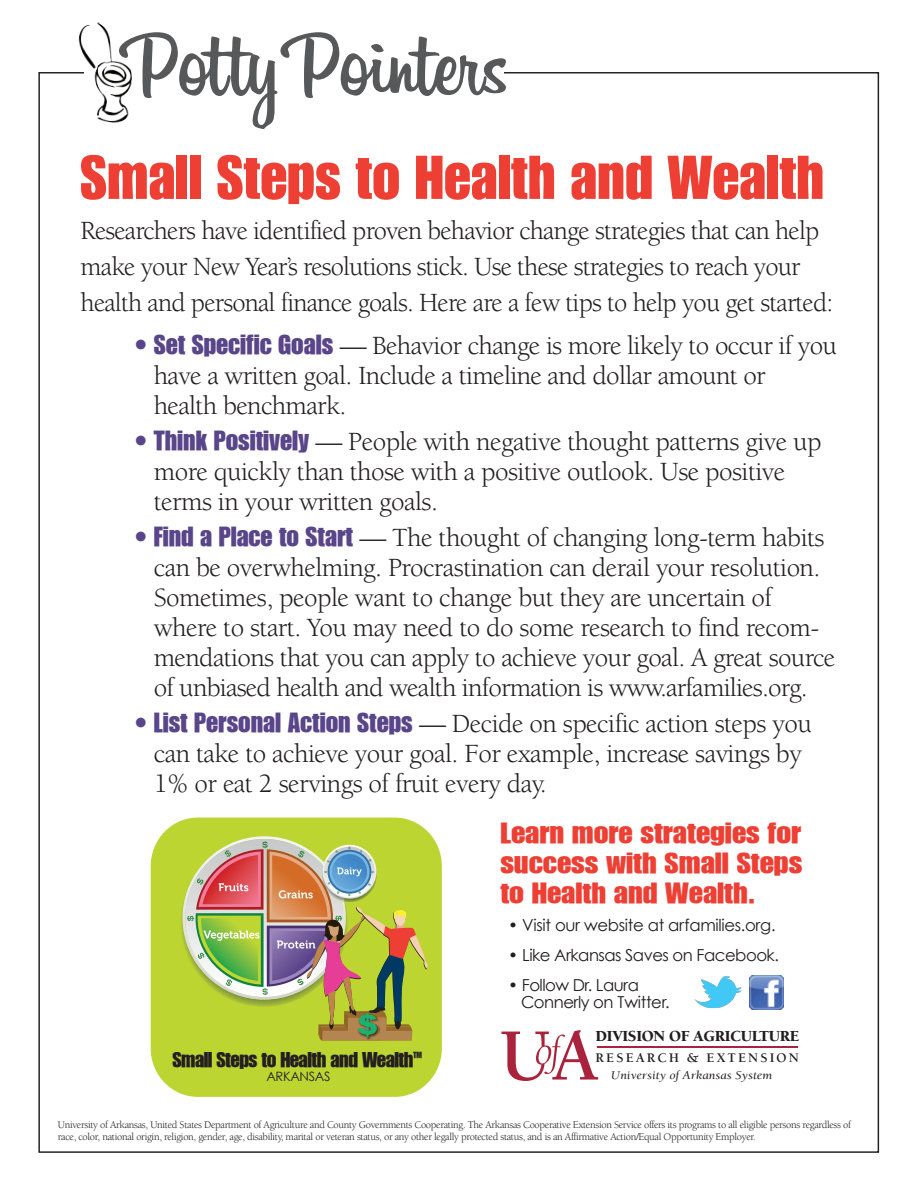
<style>
.page{position:relative;width:918px;height:1188px;background:#fff}
.page>*{position:absolute;margin:0;border:0;box-sizing:border-box;transform-origin:0 0}
.t1{font:92.4px "Billabong";color:#57585a}
.t2{font:60.45px "GENUINE";color:#ee3f34}
.t3{font:28.5px/30px "GENUINE";color:#ee3f34;text-align:justify;scale:1.12 1}
.t4{font:27px/30px "Berkeley";letter-spacing:-.025em;color:#231f20}
.t5{font:20.85px "GENUINE";letter-spacing:-.025em;color:#231f20}
.t6{font:16.5px/16.5px "Century Gothic";letter-spacing:-.03em;color:#231f20}
.t7{font:900 15.75px "Berkeley";letter-spacing:-.02em;color:#211e1e}
.t8{font:700 13.5px "Berkeley";letter-spacing:.155em;color:#211e1e}
.t9{font:12.9px "Century Gothic";letter-spacing:-.025em;color:#231f20}
.t10{font:italic 12.15px "Berkeley";color:#231f20;scale:1.09 1}
.t11{font:10.5px/12px "Berkeley";letter-spacing:-.03em;color:#231f20}
.t12{font:8.7px "GENUINE";color:#231f20}
.t13{font:700 3.15px "Eurostile";color:#35863f}
.s1{font-family:"GENUINE";color:#594589}
</style>
<div class="page">
<img style="left:65px;top:22px;width:67px;height:101px">
<img style="left:751px;top:975px;width:32px;height:34px">
<img style="left:694px;top:976px;width:57px;height:33px">
<svg style="left:501px;top:1030px;width:97px;height:51px"></svg>
<hr style="left:597px;top:1046px;width:201px;height:1px;background:#a9233d">
<div style="left:151px;top:818px;width:291px;height:279px;background:#bcd531;border-radius:48px"></div>
<img style="left:181px;top:836px;width:247px;height:205px">
<h1 class="t1" style="left:128px;top:7px;width:381px">Potty Pointers</h1>
<h2 class="t2" style="left:80px;top:140px;width:745px">Small Steps to Health and Wealth</h2>
<p class="t4" style="left:81px;top:213px;width:754px;line-height:36px">Researchers have identified proven behavior change strategies that can help make your New Year’s resolutions stick. Use these strategies to reach your health and personal finance goals. Here are a few tips to help you get started:</p>
<p class="t4" style="left:154px;top:332px;width:685px;text-indent:-20px"><span class="s1">• Set Specific Goals</span> — Behavior change is more likely to occur if you have a written goal. Include a timeline and dollar amount or<br>health benchmark.</p>
<p class="t4" style="left:154px;top:428px;width:670px;text-indent:-20px"><span class="s1">• Think Positively</span> — People with negative thought patterns give up more quickly than those with a positive outlook. Use positive terms in your written goals.</p>
<p class="t4" style="left:154px;top:524px;width:683px;text-indent:-20px"><span class="s1">• Find a Place to Start</span> — The thought of changing long-term habits can be overwhelming. Procrastination can derail your resolution.<br>Sometimes, people want to change but they are uncertain of where to start. You may need to do some research to find recom&shy;mendations that you can apply to achieve your goal. A great source of unbiased health and wealth information is www.arfamilies.org.</p>
<p class="t4" style="left:154px;top:710px;width:660px;text-indent:-20px"><span class="s1">• List Personal Action Steps</span> — Decide on specific action steps you can take to achieve your goal. For example, increase savings by<br>1% or eat 2 servings of fruit every day.</p>
<p class="t13" style="left:349px;top:894px;width:4px">$</p>
<p class="t13" style="left:375px;top:871px;width:4px;rotate:90deg">$</p>
<p class="t3" style="left:500px;top:818px;width:271px">Learn more strategies for success with Small Steps to Health and Wealth.</p>
<p class="t6" style="left:508px;top:917px;width:269px">• Visit our website at arfamilies.org.</p>
<p class="t6" style="left:508px;top:947px;width:272px">• Like Arkansas Saves on Facebook.</p>
<p class="t6" style="left:521px;top:977px;width:150px;text-indent:-13px">• Follow Dr. Laura<br>Connerly on Twitter.</p>
<p class="t7" style="left:596px;top:1027px;width:205px">DIVISION OF AGRICULTURE</p>
<p class="t8" style="left:596px;top:1050px;width:205px">RESEARCH &amp; EXTENSION</p>
<p class="t10" style="left:611px;top:1069px;width:149px">University of Arkansas System</p>
<p class="t11" style="left:58px;top:1119px;width:795px">University of Arkansas, United States Department of Agriculture and County Governments Cooperating. The Arkansas Cooperative Extension Service offers its programs to all eligible persons regardless of race, color, national origin, religion, gender, age, disability, marital or veteran status, or any other legally protected status, and is an Affirmative Action/Equal Opportunity Employer.</p>
<p class="t5" style="left:172px;top:1047px;width:243px">Small Steps to Health and Wealth</p>
<p class="t12" style="left:413px;top:1050px;width:10px">TM</p>
<p class="t9" style="left:266px;top:1068px;width:66px">ARKANSAS</p>
</div>
